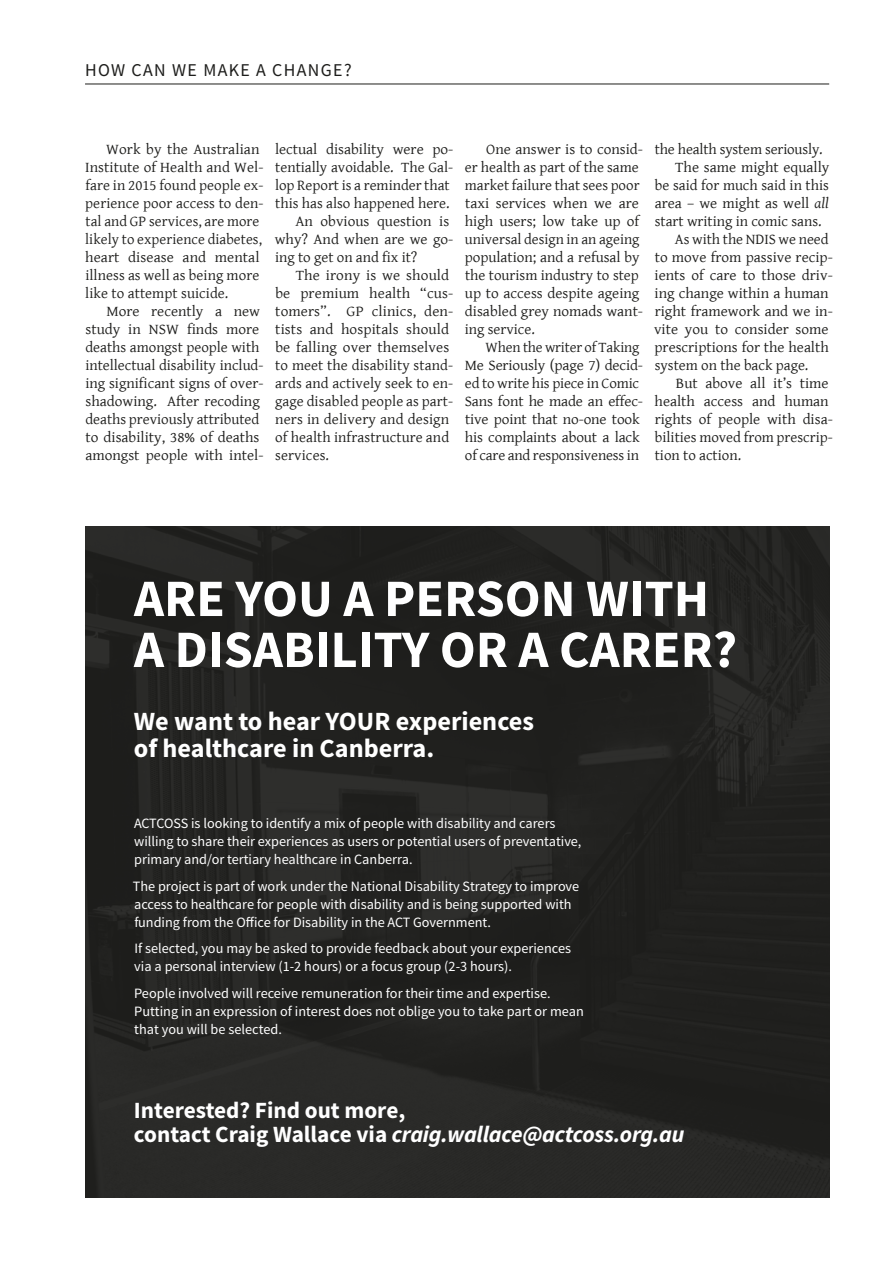
<style>
.page{position:relative;width:893px;height:1263px;background:#fff}
.page>*{position:absolute;margin:0;border:0;box-sizing:border-box;transform-origin:0 0}
.t1{font:700 52.5px/51px "Source Sans Pro";color:#fff}
.t2{font:700 26.25px/27px "Source Sans Pro";color:#fff}
.t3{font:700 23.25px/24px "Source Sans Pro";color:#fff}
.t4{font:18px "Source Sans Pro";letter-spacing:.075em;color:#1d1d1b}
.t5{font:15px/18px "Gentium Basic";color:#1d1d1b}
.t6{font:14.25px/18px "Source Sans Pro";color:#fff}
.s1{font-style:italic}
</style>
<div class="page">
<img style="left:85px;top:527px;width:744px;height:670px">
<hr style="left:85px;top:84px;width:744px;height:1px;background:#1d1d1b">
<p class="t4" style="left:85px;top:59px;width:268px">HOW CAN WE MAKE A CHANGE?</p>
<p class="t5" style="left:85px;top:139px;width:180px;text-indent:21px">Work by the Australian<br>Institute of Health and Wel&shy;fare in 2015 found people ex&shy;perience poor access to den&shy;tal and GP services, are more likely to experience diabetes, heart disease and mental illness as well as being more like to attempt suicide.</p>
<p class="t5" style="left:85px;top:301px;width:180px;text-indent:21px">More recently a new study in NSW finds more deaths amongst people with intellectual disability includ&shy;ing significant signs of over&shy;shadowing. After recoding deaths previously attributed to disability, 38% of deaths amongst people with intel-</p>
<p class="t5" style="left:275px;top:139px;width:180px">lectual disability were po-</p>
<p class="t5" style="left:275px;top:157px;width:179px">tentially avoidable. The Gal-</p>
<p class="t5" style="left:275px;top:175px;width:176px">lop Report is a reminder that</p>
<p class="t5" style="left:275px;top:193px;width:176px">this has also happened here.</p>
<p class="t5" style="left:295px;top:211px;width:155px">An obvious question is</p>
<p class="t5" style="left:275px;top:229px;width:180px">why? And when are we go-</p>
<p class="t5" style="left:275px;top:247px;width:144px">ing to get on and fix it?</p>
<p class="t5" style="left:296px;top:265px;width:155px">The irony is we should</p>
<p class="t5" style="left:275px;top:283px;width:179px">be premium health “cus-</p>
<p class="t5" style="left:275px;top:301px;width:179px">tomers”. GP clinics, den-</p>
<p class="t5" style="left:275px;top:319px;width:175px">tists and hospitals should</p>
<p class="t5" style="left:275px;top:337px;width:175px">be falling over themselves</p>
<p class="t5" style="left:275px;top:355px;width:179px">to meet the disability stand-</p>
<p class="t5" style="left:275px;top:373px;width:180px">ards and actively seek to en-</p>
<p class="t5" style="left:275px;top:391px;width:180px">gage disabled people as part-</p>
<p class="t5" style="left:275px;top:409px;width:176px">ners in delivery and design</p>
<p class="t5" style="left:275px;top:427px;width:175px">of health infrastructure and</p>
<p class="t5" style="left:275px;top:445px;width:55px">services.</p>
<p class="t5" style="left:465px;top:139px;width:180px;text-indent:21px">One answer is to consid&shy;er health as part of the same market failure that sees poor taxi services when we are high users; low take up of universal design in an ageing population; and a refusal by the tourism industry to step up to access despite ageing disabled grey nomads want&shy;ing service.</p>
<p class="t5" style="left:465px;top:337px;width:180px;text-indent:21px">When the writer of Taking<br>Me Seriously (page 7) decid&shy;ed to write his piece in Comic<br>Sans font he made an effec&shy;tive point that no-one took his complaints about a lack of care and responsiveness in</p>
<p class="t5" style="left:655px;top:139px;width:169px">the health system seriously.</p>
<p class="t5" style="left:675px;top:157px;width:156px">The same might equally</p>
<p class="t5" style="left:655px;top:175px;width:175px">be said for much said in this</p>
<p class="t5" style="left:655px;top:193px;width:175px">area – we might as well <span class="s1">all</span></p>
<p class="t5" style="left:655px;top:211px;width:168px">start writing in comic sans.</p>
<p class="t5" style="left:675px;top:229px;width:155px">As with the NDIS we need</p>
<p class="t5" style="left:655px;top:247px;width:179px">to move from passive recip-</p>
<p class="t5" style="left:655px;top:265px;width:180px">ients of care to those driv-</p>
<p class="t5" style="left:655px;top:283px;width:176px">ing change within a human</p>
<p class="t5" style="left:655px;top:301px;width:180px">right framework and we in-</p>
<p class="t5" style="left:654px;top:319px;width:176px">vite you to consider some</p>
<p class="t5" style="left:655px;top:337px;width:176px">prescriptions for the health</p>
<p class="t5" style="left:655px;top:355px;width:155px">system on the back page.</p>
<p class="t5" style="left:676px;top:373px;width:154px">But above all it’s time</p>
<p class="t5" style="left:655px;top:391px;width:176px">health access and human</p>
<p class="t5" style="left:655px;top:409px;width:180px">rights of people with disa-</p>
<p class="t5" style="left:655px;top:427px;width:179px">bilities moved from prescrip-</p>
<p class="t5" style="left:655px;top:445px;width:88px">tion to action.</p>
<h1 class="t1" style="left:134px;top:572px;width:605px">ARE YOU A PERSON WITH<br>A DISABILITY OR A CARER?</h1>
<h2 class="t2" style="left:134px;top:708px;width:402px">We want to hear YOUR experiences of healthcare in Canberra.</h2>
<p class="t6" style="left:134px;top:815px;width:449px">ACTCOSS is looking to identify a mix of people with disability and carers willing to share their experiences as users or potential users of preventative, primary and/or tertiary healthcare in Canberra.</p>
<p class="t6" style="left:133px;top:877px;width:448px">The project is part of work under the National Disability Strategy to improve access to healthcare for people with disability and is being supported with funding from the Office for Disability in the ACT Government.</p>
<p class="t6" style="left:134px;top:940px;width:438px">If selected, you may be asked to provide feedback about your experiences via a personal interview (1-2 hours) or a focus group (2-3 hours).</p>
<p class="t6" style="left:134px;top:984px;width:451px">People involved will receive remuneration for their time and expertise.<br>Putting in an expression of interest does not oblige you to take part or mean that you will be selected.</p>
<h3 class="t3" style="left:134px;top:1097px;width:552px">Interested? Find out more,<br>contact Craig Wallace via <span class="s1">craig.wallace@actcoss.org.au</span></h3>
</div>
